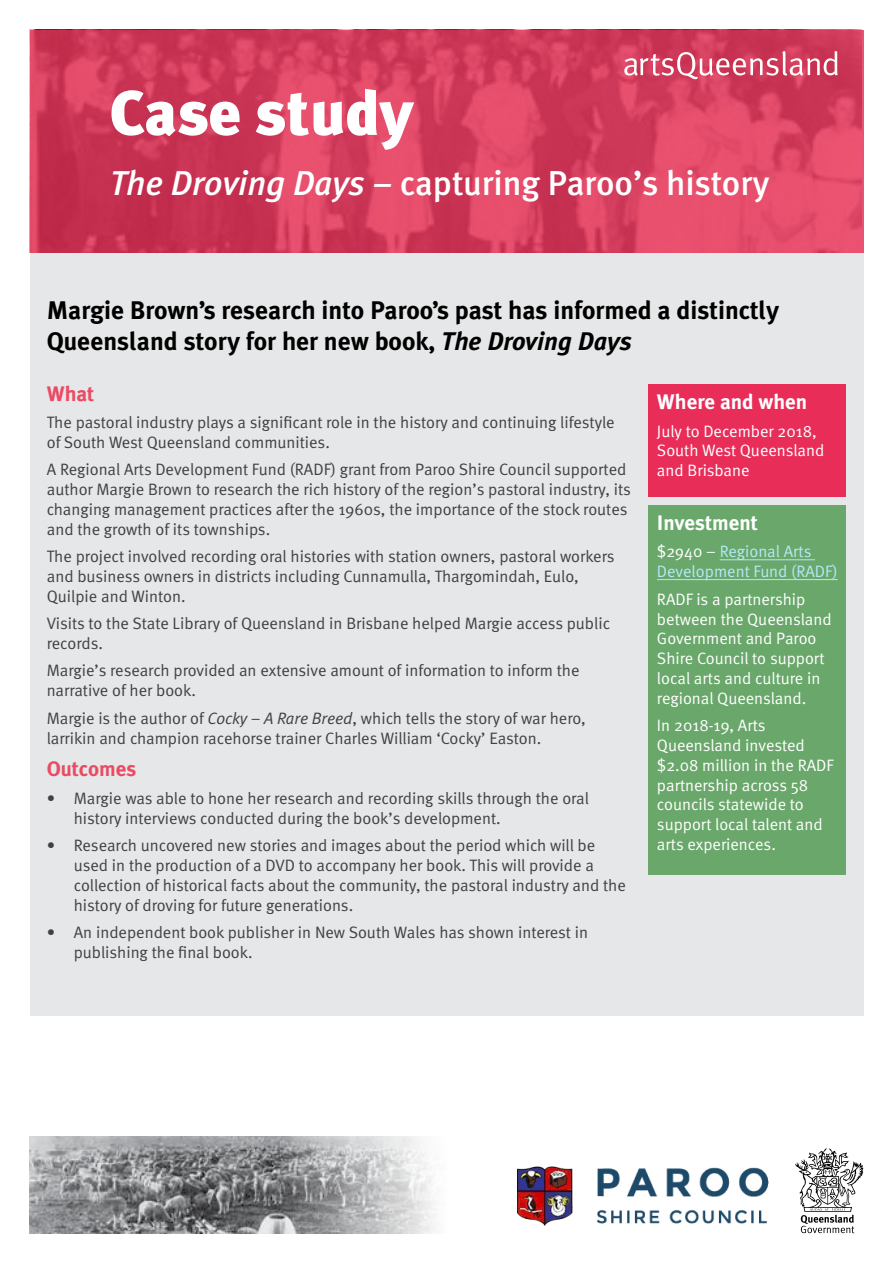
<style>
.page{position:relative;width:893px;height:1263px;background:#fff}
.page>*{position:absolute;margin:0;border:0;box-sizing:border-box;transform-origin:0 0}
.t1{font:900 63px "Meta Plus";color:#fff}
.t2{font:34.5px "Meta Medium LF";color:#fff}
.t3{font:700 25.5px/30.6px "Meta Plus";color:#000}
.t4{font:700 21px "Meta Plus";color:#fff}
.What_paragraph{font:700 21px "Meta Plus";color:#ea4b64}
.What_paragraph-2{font:16.5px/19.8px "Meta Normal";color:#414042}
.Investment__Normal{font:16.5px/19.8px "Meta Normal";color:#fff}
.Investment__Normal-2{font:16.5px/19.8px "Meta Normal";color:#b3e9f9}
.s1{font-style:italic}
.s2{color:#fff}
</style>
<div class="page">
<div style="left:30px;top:30px;width:833px;height:985px;background:#e6e7e8"></div>
<svg style="left:30px;top:30px;width:833px;height:223px;background:#d53e5d"></svg>
<div style="left:648px;top:505px;width:198px;height:370px;background:#69a76a"></div>
<hr style="left:720px;top:559px;width:95px;height:1px;background:#b3e9f9">
<hr style="left:657px;top:579px;width:180px;height:1px;background:#b3e9f9">
<div style="left:648px;top:384px;width:198px;height:112px;background:#e82d59"></div>
<svg style="left:795px;top:1148px;width:68px;height:85px"></svg>
<svg style="left:624px;top:51px;width:214px;height:28px;background:#da677f"></svg>
<img style="left:517px;top:1166px;width:251px;height:59px">
<img style="left:30px;top:1136px;width:407px;height:97px">
<p class="t1" style="left:110px;top:76px;width:305px">Case study</p>
<p class="t2" style="left:110px;top:163px;width:661px"><span class="s1">The Droving Days –</span> capturing Paroo’s history</p>
<p class="t3" style="left:47px;top:295px;width:734px">Margie Brown’s research into Paroo’s past has informed a distinctly<br>Queensland story for her new book, <span class="s1">The Droving Days</span></p>
<p class="What_paragraph" style="left:47px;top:381px;width:49px">What</p>
<p class="What_paragraph-2" style="left:47px;top:412px;width:569px">The pastoral industry plays a significant role in the history and continuing lifestyle of South West Queensland communities.</p>
<p class="What_paragraph-2" style="left:47px;top:459px;width:586px">A Regional Arts Development Fund (RADF) grant from Paroo Shire Council supported author Margie Brown to research the rich history of the region’s pastoral industry, its changing management practices after the 1960s, the importance of the stock routes and the growth of its townships.</p>
<p class="What_paragraph-2" style="left:47px;top:546px;width:569px">The project involved recording oral histories with station owners, pastoral workers and business owners in districts including Cunnamulla, Thargomindah, Eulo,<br>Quilpie and Winton.</p>
<p class="What_paragraph-2" style="left:47px;top:613px;width:565px">Visits to the State Library of Queensland in Brisbane helped Margie access public records.</p>
<p class="What_paragraph-2" style="left:47px;top:661px;width:534px">Margie’s research provided an extensive amount of information to inform the narrative of her book.</p>
<p class="What_paragraph-2" style="left:47px;top:708px;width:541px">Margie is the author of <span class="s1">Cocky – A Rare Breed</span>, which tells the story of war hero, larrikin and champion racehorse trainer Charles William ‘Cocky’ Easton.</p>
<p class="What_paragraph" style="left:47px;top:757px;width:91px">Outcomes</p>
<p class="What_paragraph-2" style="left:74px;top:788px;width:517px;text-indent:-27px">• Margie was able to hone her research and recording skills through the oral history interviews conducted during the book’s development.</p>
<p class="What_paragraph-2" style="left:74px;top:835px;width:554px;text-indent:-27px">• Research uncovered new stories and images about the period which will be used in the production of a DVD to accompany her book. This will provide a collection of historical facts about the community, the pastoral industry and the history of droving for future generations.</p>
<p class="What_paragraph-2" style="left:74px;top:922px;width:516px;text-indent:-27px">• An independent book publisher in New South Wales has shown interest in publishing the final book.</p>
<p class="t4" style="left:657px;top:390px;width:152px">Where and when</p>
<p class="Investment__Normal" style="left:657px;top:421px;width:169px">July to December 2018,<br>South West Queensland and Brisbane</p>
<p class="t4" style="left:657px;top:511px;width:102px">Investment</p>
<p class="Investment__Normal-2" style="left:657px;top:542px;width:182px"><span class="s2">$2940 –</span> Regional Arts<br>Development Fund (RADF)</p>
<p class="Investment__Normal" style="left:657px;top:589px;width:176px">RADF is a partnership between the Queensland<br>Government and Paroo<br>Shire Council to support local arts and culture in regional Queensland.</p>
<p class="Investment__Normal" style="left:657px;top:715px;width:178px">In 2018-19, Arts<br>Queensland invested $2.08 million in the RADF partnership across 58 councils statewide to support local talent and arts experiences.</p>
</div>
